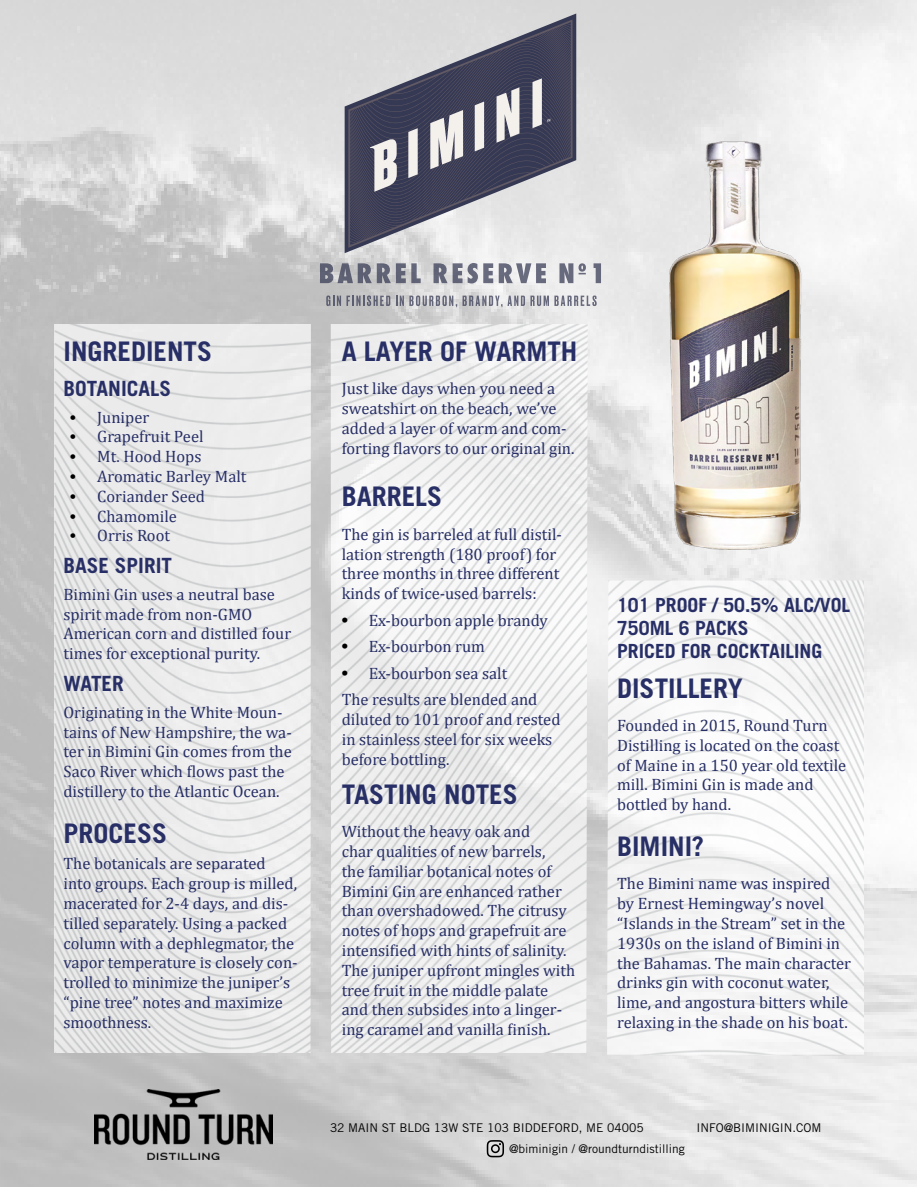
<style>
.page{position:relative;width:918px;height:1188px;background:#fff}
.page>*{position:absolute;margin:0;border:0;box-sizing:border-box;transform-origin:0 0}
.t1{font:700 27px "Trade Gothic";color:#272f66}
.t2{font:700 21px "Trade Gothic";color:#272f66}
.t3{font:700 19.5px/23.4px "Trade Gothic";color:#272f66}
.t4{font:16.5px/19.8px "Cambria";color:#272f66}
.t5{font:12px "Trade Gothic";color:#000}
.s1{font-family:"Times";color:#000}
.s2{font-family:"Times";font-size:18px;color:#000}
</style>
<div class="page">
<img style="left:0;top:0;width:917px;height:1187px">
<img style="left:54px;top:324px;width:257px;height:729px">
<img style="left:331px;top:324px;width:257px;height:729px">
<img style="left:607px;top:580px;width:257px;height:475px">
<svg style="left:345px;top:14px;width:231px;height:239px;background:#b5b6bd"></svg>
<svg style="left:348px;top:19px;width:225px;height:229px;background:#b8b7bb"></svg>
<svg style="left:350px;top:22px;width:221px;height:223px;background:#999aa4"></svg>
<svg style="left:370px;top:78px;width:180px;height:114px;background:#6c6c7d"></svg>
<svg style="left:326px;top:296px;width:64px;height:10px"></svg>
<svg style="left:396px;top:296px;width:61px;height:11px"></svg>
<svg style="left:463px;top:296px;width:134px;height:11px"></svg>
<svg style="left:320px;top:263px;width:101px;height:20px;background:#8f909b"></svg>
<svg style="left:434px;top:263px;width:59px;height:21px"></svg>
<svg style="left:499px;top:263px;width:47px;height:20px"></svg>
<svg style="left:559px;top:263px;width:14px;height:20px"></svg>
<svg style="left:579px;top:263px;width:7px;height:11px"></svg>
<svg style="left:594px;top:263px;width:7px;height:20px"></svg>
<img style="left:94px;top:1090px;width:179px;height:69px">
<svg style="left:487px;top:1140px;width:17px;height:17px"></svg>
<img style="left:667px;top:135px;width:135px;height:428px">
<h1 class="t1" style="left:64px;top:335px;width:150px">INGREDIENTS</h1>
<p class="t2" style="left:64px;top:376px;width:109px">BOTANICALS</p>
<p class="t4" style="left:70px;top:407px;width:81px"><span class="s1">•</span> Juniper</p>
<p class="t4" style="left:70px;top:427px;width:135px"><span class="s1">•</span> Grapefruit Peel</p>
<p class="t4" style="left:70px;top:447px;width:133px"><span class="s1">•</span> Mt. Hood Hops</p>
<p class="t4" style="left:70px;top:466px;width:178px"><span class="s1">•</span> Aromatic Barley Malt</p>
<p class="t4" style="left:70px;top:486px;width:136px"><span class="s1">•</span> Coriander Seed</p>
<p class="t4" style="left:70px;top:506px;width:108px"><span class="s1">•</span> Chamomile</p>
<p class="t4" style="left:70px;top:526px;width:101px"><span class="s1">•</span> Orris Root</p>
<p class="t2" style="left:64px;top:553px;width:110px">BASE SPIRIT</p>
<p class="t4" style="left:64px;top:584px;width:229px">Bimini Gin uses a neutral base spirit made from non-GMO<br>American corn and distilled four times for exceptional purity.</p>
<p class="t2" style="left:64px;top:671px;width:62px">WATER</p>
<p class="t4" style="left:64px;top:702px;width:230px">Originating in the White Moun&shy;tains of New Hampshire, the wa&shy;ter in Bimini Gin comes from the<br>Saco River which flows past the distillery to the Atlantic Ocean.</p>
<h1 class="t1" style="left:64px;top:817px;width:105px">PROCESS</h1>
<p class="t4" style="left:64px;top:854px;width:236px">The botanicals are separated into groups. Each group is milled, macerated for 2-4 days, and dis&shy;tilled separately. Using a packed column with a dephlegmator, the vapor temperature is closely con&shy;trolled to minimize the juniper’s “pine tree” notes and maximize smoothness.</p>
<h1 class="t1" style="left:342px;top:335px;width:237px">A LAYER OF WARMTH</h1>
<p class="t4" style="left:342px;top:379px;width:234px">Just like days when you need a sweatshirt on the beach, we’ve added a layer of warm and com&shy;forting flavors to our original gin.</p>
<h1 class="t1" style="left:342px;top:480px;width:102px">BARRELS</h1>
<p class="t4" style="left:342px;top:524px;width:222px">The gin is barreled at full distil&shy;lation strength (180 proof) for three months in three different kinds of twice-used barrels:</p>
<p class="t4" style="left:342px;top:610px;width:208px"><span class="s2">•</span> Ex-bourbon apple brandy</p>
<p class="t4" style="left:342px;top:637px;width:145px"><span class="s2">•</span> Ex-bourbon rum</p>
<p class="t4" style="left:342px;top:660px;width:197px;line-height:26.5px"><span class="s2">•</span> Ex-bourbon sea salt<br>The results are blended and</p>
<p class="t4" style="left:342px;top:710px;width:220px">diluted to 101 proof and rested in stainless steel for six weeks before bottling.</p>
<h1 class="t1" style="left:342px;top:778px;width:178px">TASTING NOTES</h1>
<p class="t4" style="left:342px;top:822px;width:235px">Without the heavy oak and<br>char qualities of new barrels,<br>the familiar botanical notes of<br>Bimini Gin are enhanced rather than overshadowed. The citrusy notes of hops and grapefruit are intensified with hints of salinity.<br>The juniper upfront mingles with tree fruit in the middle palate and then subsides into a linger&shy;ing caramel and vanilla finish.</p>
<p class="t3" style="left:617px;top:593px;width:235px">101 PROOF / 50.5% ALC/VOL<br>750ML 6 PACKS<br>PRICED FOR COCKTAILING</p>
<h1 class="t1" style="left:617px;top:671px;width:127px">DISTILLERY</h1>
<p class="t4" style="left:617px;top:715px;width:231px">Founded in 2015, Round Turn<br>Distilling is located on the coast of Maine in a 150 year old textile mill. Bimini Gin is made and bottled by hand.</p>
<h1 class="t1" style="left:617px;top:830px;width:89px">BIMINI?</h1>
<p class="t4" style="left:617px;top:874px;width:235px">The Bimini name was inspired by Ernest Hemingway’s novel “Islands in the Stream” set in the<br>1930s on the island of Bimini in the Bahamas. The main character drinks gin with coconut water, lime, and angostura bitters while relaxing in the shade on his boat.</p>
<p class="t5" style="left:330px;top:1121px;width:315px">32 MAIN ST BLDG 13W STE 103 BIDDEFORD, ME 04005</p>
<p class="t5" style="left:696px;top:1121px;width:127px">INFO@BIMINIGIN.COM</p>
<p class="t5" style="left:509px;top:1142px;width:177px">@biminigin / @roundturndistilling</p>
</div>
